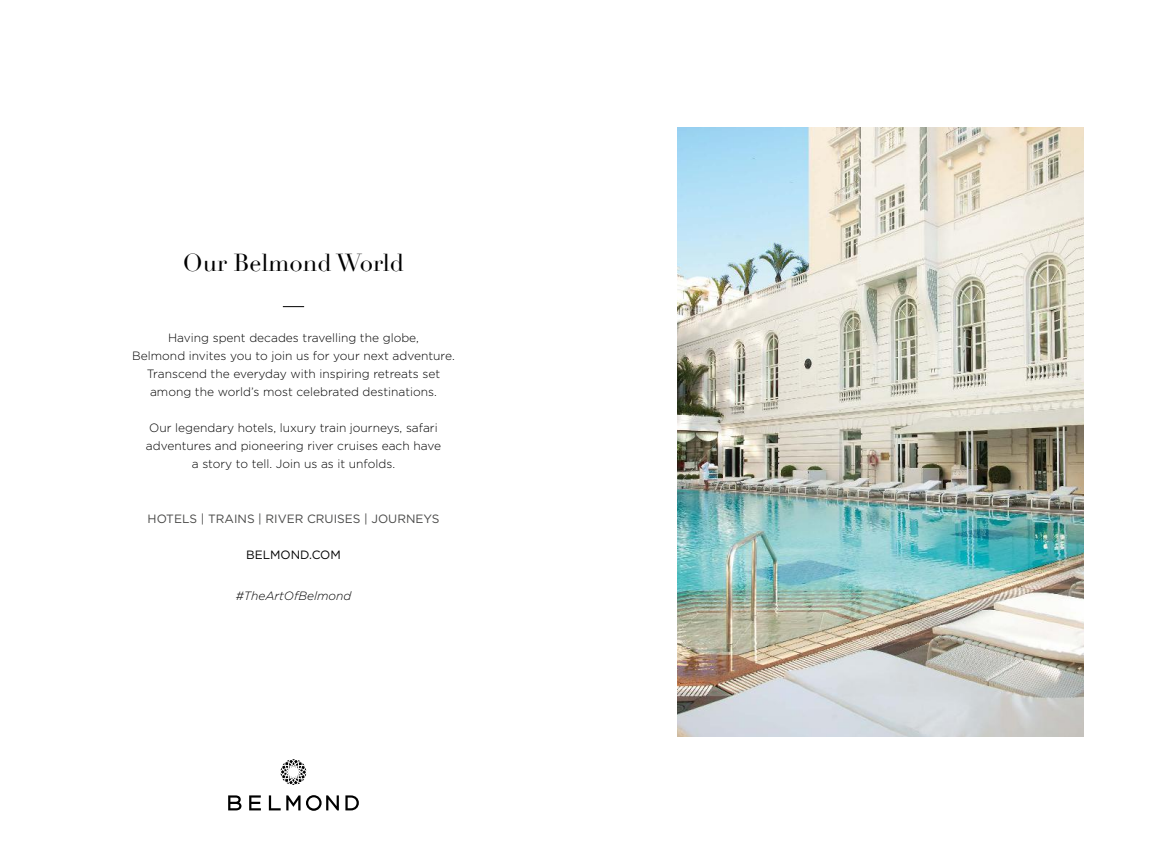
<style>
.page{position:relative;width:1174px;height:864px;background:#fff}
.page>*{position:absolute;margin:0;border:0;box-sizing:border-box;transform-origin:0 0}
.t1{font:24px "Didot";color:#000}
.t2{font:300 12px/18px "Gotham";color:#000;text-align:center}
.t3{font:12px "Gotham";color:#484847}
.t4{font:italic 300 12px "Gotham";color:#000}
.t5{font:12px "Gotham";color:#000}
</style>
<div class="page">
<svg style="left:228px;top:795px;width:13px;height:15px"></svg>
<svg style="left:249px;top:795px;width:12px;height:15px"></svg>
<svg style="left:269px;top:795px;width:31px;height:15px"></svg>
<svg style="left:345px;top:795px;width:14px;height:15px"></svg>
<svg style="left:306px;top:795px;width:33px;height:15px"></svg>
<svg style="left:281px;top:759px;width:25px;height:25px"></svg>
<svg style="left:283px;top:306px;width:21px;height:1px"></svg>
<img style="left:677px;top:127px;width:406px;height:609px">
<h1 class="t1" style="left:183px;top:248px;width:223px">Our Belmond World</h1>
<p class="t2" style="left:132px;top:328px;width:324px">Having spent decades travelling the globe,<br>Belmond invites you to join us for your next adventure.<br>Transcend the everyday with inspiring retreats set among the world’s most celebrated destinations.</p>
<p class="t2" style="left:146px;top:418px;width:297px">Our legendary hotels, luxury train journeys, safari adventures and pioneering river cruises each have a story to tell. Join us as it unfolds.</p>
<p class="t3" style="left:148px;top:511px;width:293px">HOTELS | TRAINS | RIVER CRUISES | JOURNEYS</p>
<p class="t5" style="left:246px;top:547px;width:96px">BELMOND.COM</p>
<p class="t4" style="left:236px;top:587px;width:117px">#TheArtOfBelmond</p>
</div>
